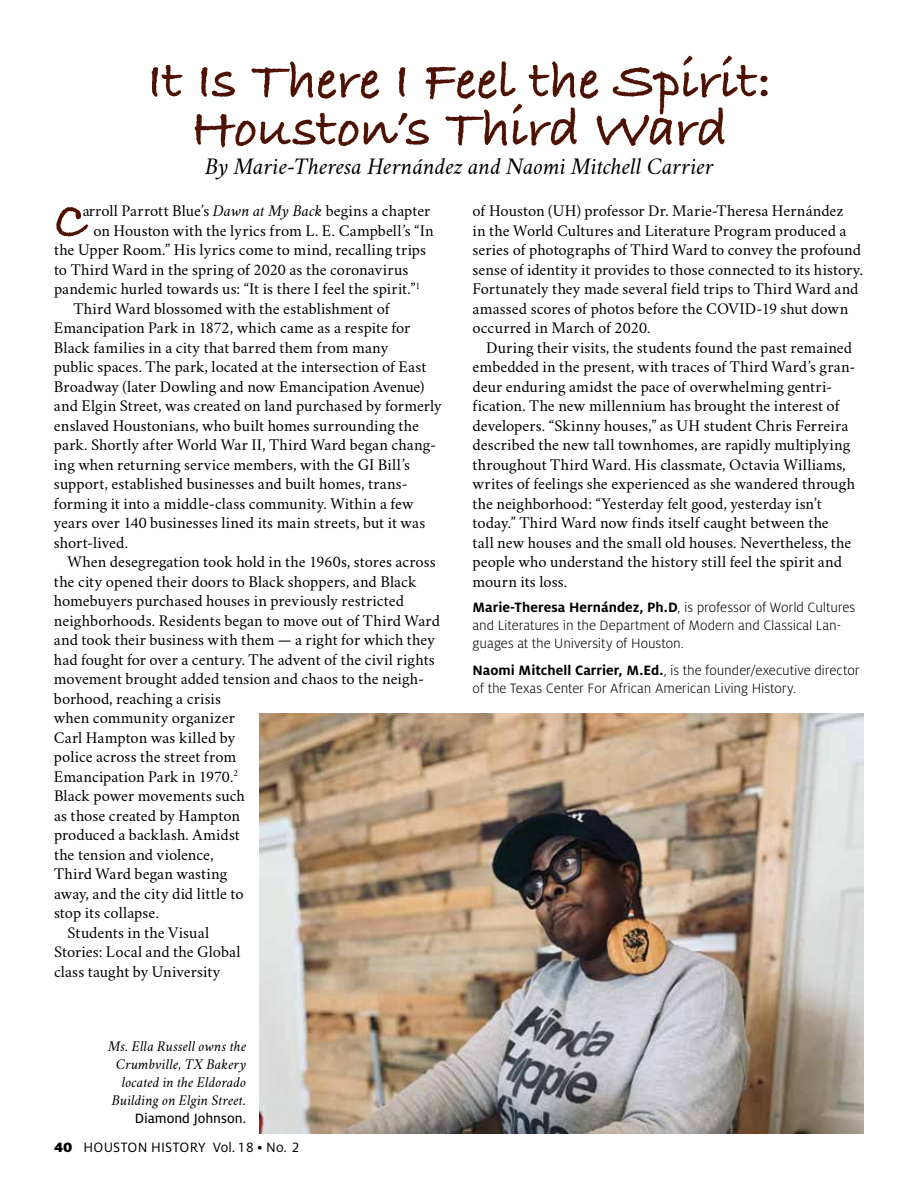
<style>
.page{position:relative;width:918px;height:1188px;background:#fff}
.page>*{position:absolute;margin:0;border:0;box-sizing:border-box;transform-origin:0 0}
.t1{font:700 55.5px/48px "Bradley Hand ITCTT";color:#4e1202;text-align:center}
.t2{font:700 53.7px "Bradley Hand ITCTT";color:#4e1202}
.t3{font:italic 24px "Crimson";color:#000}
.t4{font:16.5px/19.5px "Crimson";color:#000}
.t5{font:300 15px/18px "Milo OT";color:#000}
.t6{font:italic 15px/18px "Crimson";letter-spacing:.005em;color:#000;text-align:right}
.t7{font:15px "Milo OT";letter-spacing:.01em;color:#000}
.t8{font:15px "Milo OT Text";color:#000}
.s1{font-style:italic}
.s2{font-weight:900}
.s3{font-weight:700}
</style>
<div class="page">
<img style="left:260px;top:714px;width:604px;height:420px">
<h1 class="t1" style="left:147px;top:54px;width:626px">It Is There I Feel the Spirit:<br>Houston’s Third Ward</h1>
<h3 class="t3" style="left:205px;top:151px;width:510px">By Marie-Theresa Hernández and Naomi Mitchell Carrier</h3>
<p class="t4" style="left:83px;top:199px;width:349px">arroll Parrott Blue’s <span class="s1">Dawn at My Back</span> begins a chapter</p>
<p class="t4" style="left:93px;top:218px;width:342px">on Houston with the lyrics from L. E. Campbell’s “In</p>
<p class="t4" style="left:54px;top:238px;width:374px">the Upper Room.” His lyrics come to mind, recalling trips</p>
<p class="t4" style="left:54px;top:257px;width:356px">to Third Ward in the spring of 2020 as the coronavirus</p>
<p class="t4" style="left:54px;top:277px;width:368px">pandemic hurled towards us: “It is there I feel the spirit.”<sup>1</sup></p>
<p class="t4" style="left:73px;top:296px;width:318px">Third Ward blossomed with the establishment of</p>
<p class="t4" style="left:54px;top:316px;width:358px">Emancipation Park in 1872, which came as a respite for</p>
<p class="t4" style="left:54px;top:335px;width:336px">Black families in a city that barred them from many</p>
<p class="t4" style="left:54px;top:355px;width:374px">public spaces. The park, located at the intersection of East</p>
<p class="t4" style="left:54px;top:374px;width:372px">Broadway (later Dowling and now Emancipation Avenue)</p>
<p class="t4" style="left:54px;top:394px;width:389px">and Elgin Street, was created on land purchased by formerly</p>
<p class="t4" style="left:54px;top:413px;width:367px">enslaved Houstonians, who built homes surrounding the</p>
<p class="t4" style="left:54px;top:433px;width:384px">park. Shortly after World War II, Third Ward began chang-</p>
<p class="t4" style="left:54px;top:452px;width:358px">ing when returning service members, with the GI Bill’s</p>
<p class="t4" style="left:54px;top:472px;width:355px">support, established businesses and built homes, trans-</p>
<p class="t4" style="left:54px;top:491px;width:361px">forming it into a middle-class community. Within a few</p>
<p class="t4" style="left:54px;top:511px;width:373px">years over 140 businesses lined its main streets, but it was</p>
<p class="t4" style="left:54px;top:530px;width:76px">short-lived.</p>
<p class="t4" style="left:67px;top:550px;width:370px">When desegregation took hold in the 1960s, stores across</p>
<p class="t4" style="left:54px;top:569px;width:364px">the city opened their doors to Black shoppers, and Black</p>
<p class="t4" style="left:54px;top:589px;width:352px">homebuyers purchased houses in previously restricted</p>
<p class="t4" style="left:54px;top:608px;width:387px">neighborhoods. Residents began to move out of Third Ward</p>
<p class="t4" style="left:54px;top:628px;width:383px">and took their business with them — a right for which they</p>
<p class="t4" style="left:54px;top:647px;width:382px">had fought for over a century. The advent of the civil rights</p>
<p class="t4" style="left:54px;top:667px;width:372px">movement brought added tension and chaos to the neigh-</p>
<p class="t4" style="left:54px;top:686px;width:169px">borhood, reaching a crisis</p>
<p class="t4" style="left:54px;top:706px;width:183px">when community organizer</p>
<p class="t4" style="left:54px;top:726px;width:183px">Carl Hampton was killed by</p>
<p class="t4" style="left:54px;top:745px;width:184px">police across the street from</p>
<p class="t4" style="left:54px;top:765px;width:186px">Emancipation Park in 1970.<sup>2</sup></p>
<p class="t4" style="left:54px;top:784px;width:192px">Black power movements such</p>
<p class="t4" style="left:54px;top:803px;width:188px">as those created by Hampton</p>
<p class="t4" style="left:54px;top:823px;width:188px">produced a backlash. Amidst</p>
<p class="t4" style="left:54px;top:842px;width:161px">the tension and violence,</p>
<p class="t4" style="left:54px;top:862px;width:175px">Third Ward began wasting</p>
<p class="t4" style="left:54px;top:881px;width:191px">away, and the city did little to</p>
<p class="t4" style="left:54px;top:901px;width:107px">stop its collapse.</p>
<p class="t4" style="left:68px;top:920px;width:143px">Students in the Visual</p>
<p class="t4" style="left:54px;top:940px;width:188px">Stories: Local and the Global</p>
<p class="t4" style="left:54px;top:959px;width:168px">class taught by University</p>
<h2 class="t2" style="left:54px;top:180px;width:35px">C</h2>
<p class="t6" style="left:108px;top:1037px;width:140px">Ms. Ella Russell owns the<br>Crumbville, TX Bakery located in the Eldorado<br>Building on Elgin Street.</p>
<p class="t8" style="left:135px;top:1110px;width:113px">Diamond Johnson.</p>
<p class="t7" style="left:54px;top:1139px;width:246px"><span class="s2">40</span> HOUSTON HISTORY Vol. 1 8 • No. 2</p>
<p class="t4" style="left:473px;top:199px;width:392px">of Houston (UH) professor Dr. Marie-Theresa Hernández<br>in the World Cultures and Literature Program produced a series of photographs of Third Ward to convey the profound sense of identity it provides to those connected to its history.<br>Fortunately they made several field trips to Third Ward and amassed scores of photos before the COVID-19 shut down occurred in March of 2020.</p>
<p class="t4" style="left:473px;top:335px;width:385px;text-indent:13px">During their visits, the students found the past remained embedded in the present, with traces of Third Ward’s gran&shy;deur enduring amidst the pace of overwhelming gentri&shy;fication. The new millennium has brought the interest of developers. “Skinny houses,” as UH student Chris Ferreira described the new tall townhomes, are rapidly multiplying throughout Third Ward. His classmate, Octavia Williams, writes of feelings she experienced as she wandered through the neighborhood: “Yesterday felt good, yesterday isn’t today.” Third Ward now finds itself caught between the<br>tall new houses and the small old houses. Nevertheless, the people who understand the history still feel the spirit and mourn its loss.</p>
<p class="t5" style="left:472px;top:599px;width:384px"><span class="s3">Marie-Theresa Hernández, Ph.D</span>, is professor of World Cultures and Literatures in the Department of Modern and Classical Lan&shy;guages at the University of Houston.</p>
<p class="t5" style="left:472px;top:661px;width:389px"><span class="s3">Naomi Mitchell Carrier, M.Ed.</span>, is the founder/executive director of the Texas Center For African American Living History.</p>
</div>
